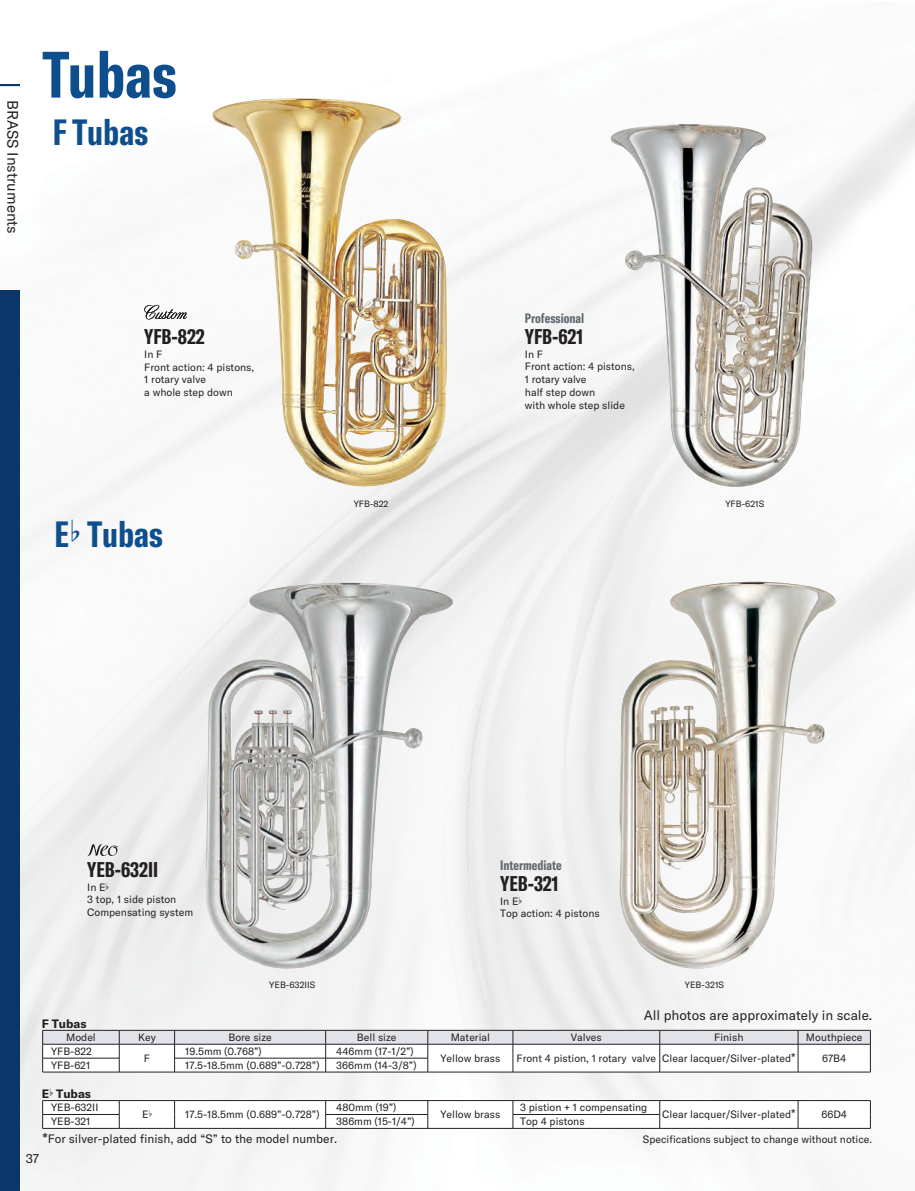
<style>
.page{position:relative;width:915px;height:1191px;background:#fff}
.page>*{position:absolute;margin:0;border:0;box-sizing:border-box;transform-origin:0 0}
.t1{font:700 extra-condensed 64.5px "GT America Y";color:#0f4e8c}
.t2{font:700 extra-condensed 36px "GT America Y";color:#0f4e8c}
.t3{font:700 extra-condensed 21px "GT America Y";color:#231f20}
.t4{font:15px "GT America Y";color:#231f20}
.t5{font:13.5px "GT America Y";color:#231f20}
.t6{font:700 extra-condensed 13.5px "GT America Y";color:#61696e}
.t7{font:12.75px "GT America Y";color:#231f20}
.t8{font:12px "GT America Y";color:#231f20}
.t9{font:700 12px "GT America Y";color:#231f20}
.t10{font:10.5px/12.8px "GT America Y";color:#231f20}
.t11{font:9px "GT America Y";color:#231f20}
.s1{font-size:13.5px}
.s2{font-size:16.5px}
</style>
<div class="page">
<img style="left:0;top:84px;width:914px;height:1107px">
<hr style="left:0;top:84px;width:20px;height:2px;background:#0b366a">
<div style="left:0;top:290px;width:20px;height:901px;background:#0b366a"></div>
<svg style="left:144px;top:305px;width:43px;height:14px"></svg>
<svg style="left:87px;top:844px;width:31px;height:12px"></svg>
<img style="left:210px;top:98px;width:236px;height:390px">
<img style="left:609px;top:124px;width:203px;height:363px">
<img style="left:619px;top:582px;width:217px;height:387px">
<svg style="left:42px;top:1030px;width:828px;height:42px"></svg>
<hr style="left:43px;top:1071px;width:76px;height:1px;background:#231f20">
<hr style="left:119px;top:1071px;width:55px;height:1px;background:#231f20">
<hr style="left:174px;top:1071px;width:151px;height:1px;background:#231f20">
<hr style="left:325px;top:1071px;width:102px;height:1px;background:#231f20">
<hr style="left:427px;top:1071px;width:85px;height:1px;background:#231f20">
<hr style="left:512px;top:1071px;width:147px;height:1px;background:#231f20">
<hr style="left:659px;top:1071px;width:138px;height:1px;background:#231f20">
<hr style="left:797px;top:1071px;width:73px;height:1px;background:#231f20">
<svg style="left:42px;top:1100px;width:828px;height:28px"></svg>
<hr style="left:43px;top:1128px;width:76px;height:1px;background:#231f20">
<hr style="left:119px;top:1128px;width:55px;height:1px;background:#231f20">
<hr style="left:174px;top:1128px;width:151px;height:1px;background:#231f20">
<hr style="left:325px;top:1128px;width:102px;height:1px;background:#231f20">
<hr style="left:427px;top:1128px;width:85px;height:1px;background:#231f20">
<hr style="left:512px;top:1128px;width:147px;height:1px;background:#231f20">
<hr style="left:659px;top:1128px;width:138px;height:1px;background:#231f20">
<hr style="left:797px;top:1128px;width:73px;height:1px;background:#231f20">
<img style="left:206px;top:583px;width:247px;height:385px">
<h3 class="t4" style="left:22px;top:100px;width:136px;rotate:90deg">BRASS Instruments</h3>
<h1 class="t1" style="left:43px;top:36px;width:135px">Tubas</h1>
<h2 class="t2" style="left:53px;top:110px;width:97px">F Tubas</h2>
<h3 class="t3" style="left:144px;top:324px;width:62px">YFB-822</h3>
<p class="t10" style="left:144px;top:348px;width:111px">In F<br>Front action: 4 pistons,<br>1 rotary valve<br>a whole step down</p>
<h2 class="t2" style="left:54px;top:513px;width:110px">E<sup>b</sup> Tubas</h2>
<p class="t6" style="left:524px;top:310px;width:61px">Professional</p>
<h3 class="t3" style="left:524px;top:324px;width:60px">YFB-621</h3>
<p class="t10" style="left:524px;top:347px;width:111px">In F<br>Front action: 4 pistons,<br>1 rotary valve<br>half step down<br>with whole step slide</p>
<p class="t11" style="left:353px;top:498px;width:36px">YFB-822</p>
<p class="t11" style="left:725px;top:498px;width:40px">YFB-621S</p>
<h3 class="t3" style="left:87px;top:857px;width:72px">YEB-632II</h3>
<p class="t10" style="left:87px;top:881px;width:107px">In E<sup>b<br></sup>3 top, 1 side piston<br>Compensating system</p>
<p class="t9" style="left:42px;top:1015px;width:46px">F Tubas</p>
<p class="t6" style="left:500px;top:856px;width:63px">Intermediate</p>
<h3 class="t3" style="left:500px;top:871px;width:60px">YEB-321</h3>
<p class="t10" style="left:500px;top:895px;width:101px;line-height:12.3px">In E<sup>b<br></sup>Top action: 4 pistons</p>
<p class="t11" style="left:269px;top:979px;width:48px">YEB-632IIS</p>
<p class="t11" style="left:684px;top:979px;width:41px">YEB-321S</p>
<p class="t5" style="left:643px;top:1007px;width:230px">All photos are approximately in scale.</p>
<p class="t10" style="left:66px;top:1031px;width:31px">Model</p>
<p class="t10" style="left:138px;top:1031px;width:19px">Key</p>
<p class="t10" style="left:228px;top:1031px;width:45px">Bore size</p>
<p class="t10" style="left:357px;top:1031px;width:41px">Bell size</p>
<p class="t10" style="left:450px;top:1031px;width:41px">Material</p>
<p class="t10" style="left:570px;top:1031px;width:32px">Valves</p>
<p class="t10" style="left:714px;top:1031px;width:31px">Finish</p>
<p class="t10" style="left:805px;top:1031px;width:58px">Mouthpiece</p>
<p class="t10" style="left:51px;top:1044px;width:42px">YFB-822</p>
<p class="t10" style="left:144px;top:1051px;width:8px">F</p>
<p class="t10" style="left:185px;top:1044px;width:78px">19.5mm (0.768”)</p>
<p class="t10" style="left:336px;top:1044px;width:79px">446mm (17-1/2”)</p>
<p class="t10" style="left:440px;top:1051px;width:61px">Yellow brass</p>
<p class="t10" style="left:516px;top:1051px;width:280px">Front 4 pistion, 1 rotary valve Clear lacquer/Silver-plated<span class="s1">*</span></p>
<p class="t10" style="left:821px;top:1051px;width:26px">67B4</p>
<p class="t10" style="left:51px;top:1058px;width:40px">YFB-621</p>
<p class="t10" style="left:185px;top:1058px;width:136px">17.5-18.5mm (0.689”-0.728”)</p>
<p class="t10" style="left:336px;top:1058px;width:82px">366mm (14-3/8”)</p>
<p class="t10" style="left:51px;top:1101px;width:49px">YEB-632II</p>
<p class="t10" style="left:142px;top:1108px;width:11px">E<sup>b</sup></p>
<p class="t10" style="left:185px;top:1108px;width:136px">17.5-18.5mm (0.689”-0.728”)</p>
<p class="t9" style="left:42px;top:1086px;width:51px">E<sup>b</sup> Tubas</p>
<p class="t8" style="left:42px;top:1132px;width:296px"><span class="s2">*</span>For silver-plated finish, add “S” to the model number.</p>
<p class="t10" style="left:642px;top:1132px;width:231px">Specifications subject to change without notice.</p>
<p class="t10" style="left:336px;top:1101px;width:62px">480mm (19”)</p>
<p class="t10" style="left:520px;top:1101px;width:129px">3 pistion + 1 compensating</p>
<p class="t10" style="left:662px;top:1108px;width:135px">Clear lacquer/Silver-plated<span class="s1">*</span></p>
<p class="t10" style="left:821px;top:1108px;width:27px">66D4</p>
<p class="t10" style="left:440px;top:1108px;width:61px">Yellow brass</p>
<p class="t10" style="left:51px;top:1115px;width:41px">YEB-321</p>
<p class="t10" style="left:336px;top:1115px;width:80px">386mm (15-1/4”)</p>
<p class="t10" style="left:520px;top:1115px;width:66px">Top 4 pistons</p>
<p class="t7" style="left:26px;top:1150px;width:15px">37</p>
</div>
